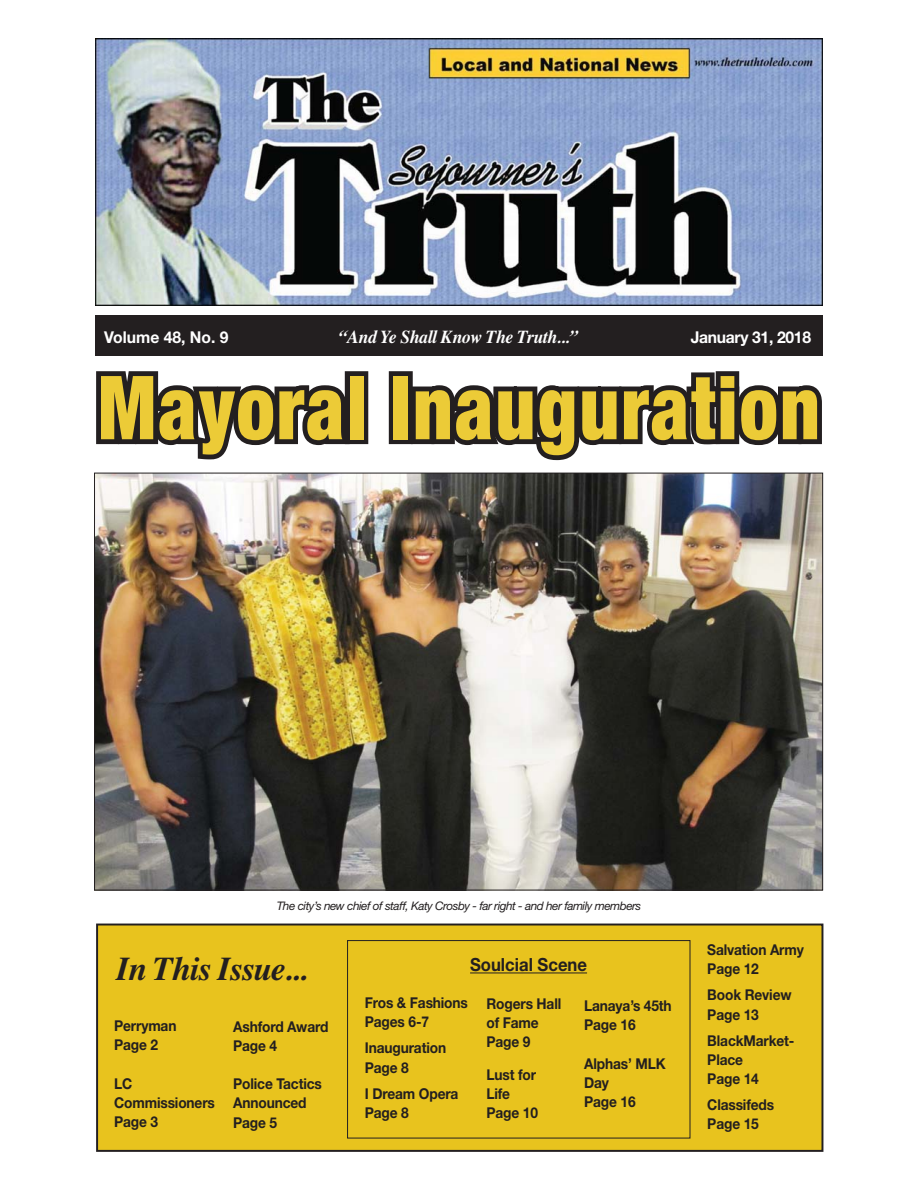
<style>
.page{position:relative;width:918px;height:1188px;background:#fff}
.page>*{position:absolute;margin:0;border:0;box-sizing:border-box;transform-origin:0 0}
.t1{font:900 condensed 88.5px "Helvetica Neue";letter-spacing:.03em;color:#eccb37;scale:.86 1}
.t2{font:italic 700 33.3px "Times";letter-spacing:-.03em;color:#231f20}
.t3{font:italic 700 31.95px "Times";letter-spacing:-.01em;color:#231f20;scale:.93 1}
.t4{font:italic 700 18.3px "Times";letter-spacing:-.02em;color:#fff;scale:.96 1}
.t5{font:700 18.15px "Helvetica Neue";color:#231f20;scale:.92 1}
.t6{font:700 16.35px "Helvetica Neue";letter-spacing:-.02em;color:#fff;scale:.96 1}
.t7{font:700 16.35px "Helvetica Neue";color:#fff;scale:.96 1}
.t8{font:700 14.85px/19.2px "Helvetica Neue";letter-spacing:-.01em;color:#231f20;scale:.92 1}
.t9{font:italic 11.7px "Helvetica Neue";letter-spacing:-.04em;color:#231f20}
</style>
<div class="page">
<svg style="left:96px;top:371px;width:726px;height:90px"></svg>
<div style="left:97px;top:925px;width:725px;height:226px;background:#e8c31e"></div>
<div style="left:96px;top:924px;width:727px;height:228px;border:2px solid #231f20"></div>
<hr style="left:470px;top:973px;width:117px;height:1px;background:#231f20">
<div style="left:347px;top:940px;width:343px;height:198px;border:1px solid #231f20"></div>
<img style="left:96px;top:475px;width:725px;height:413px">
<div style="left:95px;top:316px;width:728px;height:40px;background:#231f20"></div>
<img style="left:95px;top:38px;width:728px;height:267px">
<p class="t7" style="left:104px;top:331px;width:131px">Volume 48, No. 9</p>
<p class="t4" style="left:339px;top:330px;width:251px">“And Ye Shall Know The Truth...”</p>
<p class="t6" style="left:691px;top:331px;width:127px">January 31, 2018</p>
<h1 class="t1" style="left:98px;top:357px;width:841px">Mayoral Inauguration</h1>
<p class="t9" style="left:277px;top:902px;width:366px">The city’s new chief of staff, Katy Crosby - far right - and her family members</p>
<h2 class="t2" style="left:116px;top:957px;width:193px">In This Issue...</h2>
<p class="t8" style="left:114px;top:1018px;width:69px">Perryman<br>Page 2</p>
<p class="t8" style="left:114px;top:1075px;width:111px">LC<br>Commissioners<br>Page 3</p>
<p class="t8" style="left:233px;top:1018px;width:105px">Ashford Award<br>Page 4</p>
<p class="t8" style="left:233px;top:1076px;width:98px">Police Tactics<br>Announced<br>Page 5</p>
<p class="t5" style="left:470px;top:958px;width:129px">Soulcial Scene</p>
<p class="t8" style="left:486px;top:995px;width:83px">Rogers Hall of Fame<br>Page 9</p>
<p class="t8" style="left:486px;top:1066px;width:58px">Lust for<br>Life<br>Page 10</p>
<h3 class="t3" style="left:374px;top:989px;width:195px">In This Issue...</h3>
<p class="t8" style="left:365px;top:995px;width:114px">Fros &amp; Fashions<br>Pages 6-7</p>
<p class="t8" style="left:365px;top:1040px;width:90px">Inauguration<br>Page 8</p>
<p class="t8" style="left:365px;top:1085px;width:103px">I Dream Opera<br>Page 8</p>
<p class="t8" style="left:584px;top:998px;width:97px">Lanaya’s 45th<br>Page 16</p>
<p class="t8" style="left:584px;top:1055px;width:90px">Alphas’ MLK<br>Day<br>Page 16</p>
<p class="t8" style="left:707px;top:942px;width:107px">Salvation Army<br>Page 12</p>
<p class="t8" style="left:707px;top:987px;width:93px">Book Review<br>Page 13</p>
<p class="t8" style="left:707px;top:1032px;width:96px">BlackMarket-<br>Place<br>Page 14</p>
<p class="t8" style="left:707px;top:1097px;width:74px">Classifeds<br>Page 15</p>
</div>
